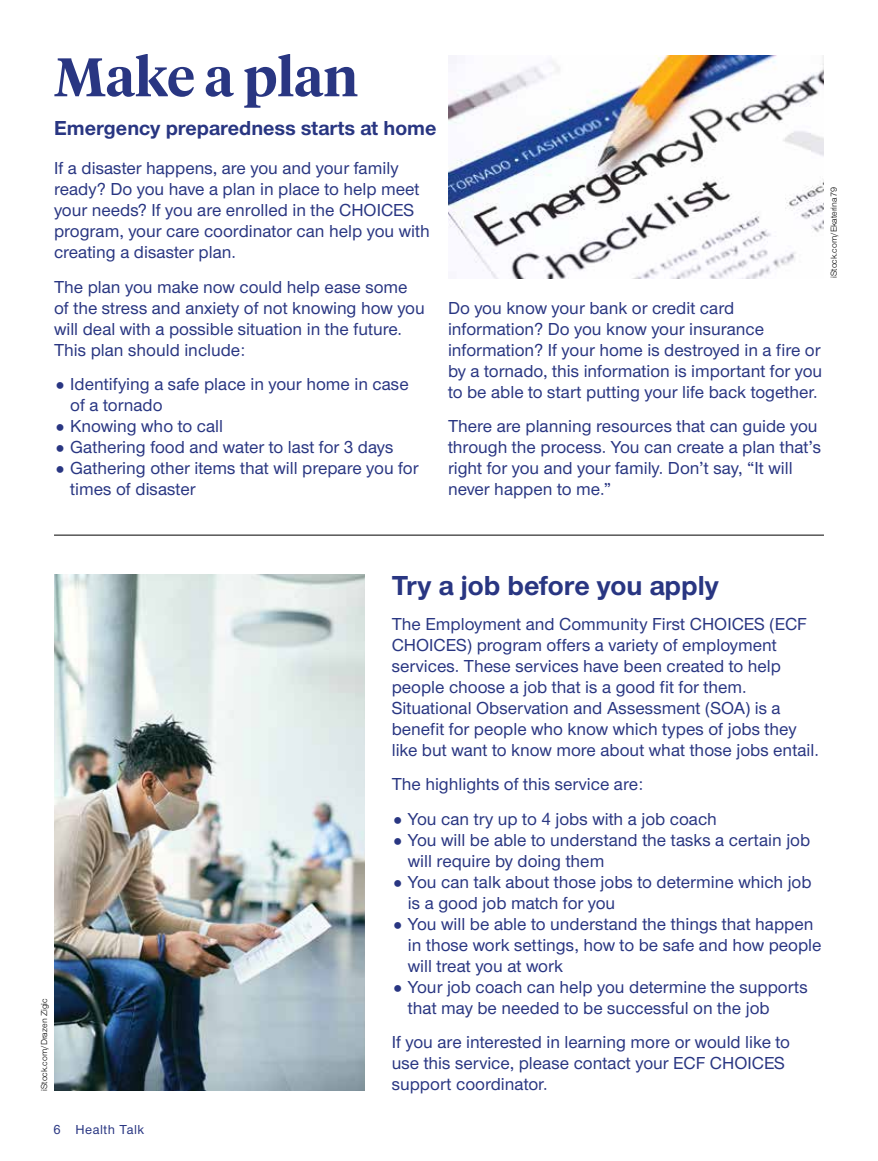
<style>
.page{position:relative;width:878px;height:1161px;background:#fff}
.page>*{position:absolute;margin:0;border:0;box-sizing:border-box;transform-origin:0 0}
.t1{font:600 54px "UHC Serif Headline";color:#293682}
.t2{font:700 28.5px "UHC Sans";color:#293682}
.t3{font:700 21px "UHC Sans";color:#293682}
.t4{font:500 18px/21px "UHC Sans";color:#293682}
.t5{font:500 13.5px "UHC Sans";letter-spacing:.04em;color:#293682}
.t6{font:9px "UHC Sans";color:#000}
</style>
<div class="page">
<hr style="left:54px;top:535px;width:770px;height:1px;background:#000">
<img style="left:448px;top:56px;width:376px;height:222px">
<img style="left:54px;top:574px;width:310px;height:517px">
<h1 class="t1" style="left:54px;top:40px;width:305px">Make a plan</h1>
<p class="t3" style="left:54px;top:114px;width:384px">Emergency preparedness starts at home</p>
<p class="t4" style="left:54px;top:157px;width:377px">If a disaster happens, are you and your family ready? Do you have a plan in place to help meet your needs? If you are enrolled in the CHOICES program, your care coordinator can help you with creating a disaster plan.</p>
<p class="t4" style="left:54px;top:275px;width:372px">The plan you make now could help ease some of the stress and anxiety of not knowing how you will deal with a possible situation in the future.<br>This plan should include:</p>
<p class="t4" style="left:70px;top:373px;width:350px">Identifying a safe place in your home in case of a tornado<br>Knowing who to call<br>Gathering food and water to last for 3 days<br>Gathering other items that will prepare you for times of disaster</p>
<p class="t6" style="left:827px;top:278px;width:92px;rotate:-90deg">iStock.com/Ekaterina79</p>
<p class="t4" style="left:448px;top:297px;width:376px">Do you know your bank or credit card information? Do you know your insurance information? If your home is destroyed in a fire or by a tornado, this information is important for you to be able to start putting your life back together.</p>
<p class="t4" style="left:448px;top:415px;width:375px">There are planning resources that can guide you through the process. You can create a plan that’s right for you and your family. Don’t say, “It will never happen to me.”</p>
<p class="t6" style="left:38px;top:1091px;width:94px;rotate:-90deg">iStock.com/Drazen Zigic</p>
<p class="t5" style="left:54px;top:1120px;width:92px">6 Health Talk</p>
<h2 class="t2" style="left:392px;top:566px;width:328px">Try a job before you apply</h2>
<p class="t4" style="left:392px;top:612px;width:428px">The Employment and Community First CHOICES (ECF CHOICES) program offers a variety of employment services. These services have been created to help people choose a job that is a good fit for them.<br>Situational Observation and Assessment (SOA) is a benefit for people who know which types of jobs they like but want to know more about what those jobs entail.</p>
<p class="t4" style="left:408px;top:766px;width:310px;line-height:34.5px;text-indent:-16px">The highlights of this service are:<br>You can try up to 4 jobs with a job coach</p>
<p class="t4" style="left:408px;top:828px;width:415px">You will be able to understand the tasks a certain job will require by doing them<br>You can talk about those jobs to determine which job is a good job match for you<br>You will be able to understand the things that happen in those work settings, how to be safe and how people will treat you at work<br>Your job coach can help you determine the supports that may be needed to be successful on the job</p>
<p class="t4" style="left:392px;top:1031px;width:400px">If you are interested in learning more or would like to use this service, please contact your ECF CHOICES support coordinator.</p>
</div>
